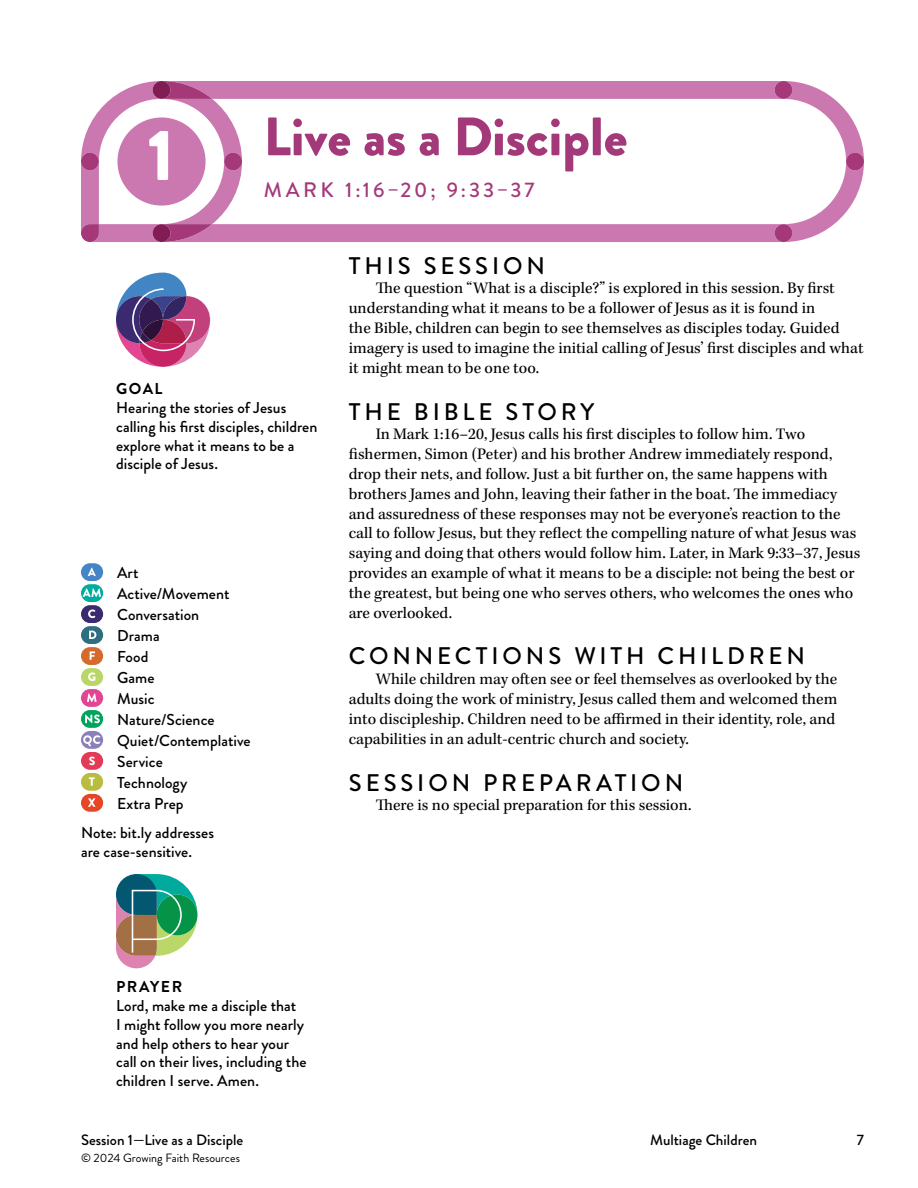
<style>
.page{position:relative;width:918px;height:1188px;background:#fff}
.page>*{position:absolute;margin:0;border:0;box-sizing:border-box;transform-origin:0 0}
.t1{font:900 72px "Brandon Grotesque";color:#fff}
.t2{font:900 54px "Brandon Grotesque";color:#a4397a}
.t3{font:500 24px "Brandon Grotesque";letter-spacing:.16em;color:#000}
.t4{font:500 21px "Brandon Grotesque";letter-spacing:.14em;color:#a4397a}
.t5{font:16.5px/19.8px "Kepler Std";color:#000}
.t6{font:500 15.75px/21px "Brandon Grotesque";color:#000}
.t7{font:700 15.75px "Brandon Grotesque";letter-spacing:.095em;color:#000}
.t8{font:500 15px "Brandon Grotesque";color:#000}
.t9{font:12px "Brandon Grotesque";color:#000}
</style>
<div class="page">
<svg style="left:81px;top:81px;width:783px;height:161px"></svg>
<div style="left:153px;top:224px;width:17px;height:18px;background:#821c55;border-radius:50%"></div>
<div style="left:775px;top:224px;width:17px;height:18px;background:#a43878;border-radius:50%"></div>
<div style="left:117px;top:117px;width:89px;height:89px;background:#cc78b0;border-radius:50%"></div>
<div style="left:81px;top:563px;width:22px;height:18px;background:#4385c5;border-radius:9px"></div>
<svg style="left:88px;top:568px;width:8px;height:8px"></svg>
<div style="left:81px;top:584px;width:22px;height:18px;background:#00ab9f;border-radius:9px"></div>
<svg style="left:83px;top:588px;width:18px;height:9px"></svg>
<div style="left:81px;top:605px;width:22px;height:18px;background:#3c2a70;border-radius:9px"></div>
<svg style="left:88px;top:610px;width:7px;height:8px"></svg>
<div style="left:81px;top:626px;width:22px;height:18px;background:#306d81;border-radius:9px"></div>
<svg style="left:89px;top:631px;width:7px;height:8px"></svg>
<div style="left:81px;top:647px;width:22px;height:18px;background:#d56a2b;border-radius:9px"></div>
<svg style="left:90px;top:651px;width:5px;height:9px"></svg>
<div style="left:81px;top:668px;width:22px;height:18px;background:#b9d769;border-radius:9px"></div>
<svg style="left:88px;top:672px;width:7px;height:9px"></svg>
<div style="left:81px;top:689px;width:22px;height:18px;background:#e24692;border-radius:9px"></div>
<svg style="left:87px;top:693px;width:10px;height:9px"></svg>
<svg style="left:81px;top:710px;width:22px;height:18px"></svg>
<svg style="left:85px;top:715px;width:15px;height:8px"></svg>
<div style="left:81px;top:731px;width:22px;height:18px;background:#8c7fbc;border-radius:9px"></div>
<svg style="left:83px;top:735px;width:17px;height:11px"></svg>
<div style="left:81px;top:752px;width:22px;height:18px;background:#e33b57;border-radius:9px"></div>
<svg style="left:89px;top:757px;width:6px;height:8px"></svg>
<div style="left:81px;top:773px;width:22px;height:18px;background:#b9bc40;border-radius:9px"></div>
<svg style="left:89px;top:777px;width:6px;height:9px"></svg>
<div style="left:81px;top:794px;width:22px;height:18px;background:#e64625;border-radius:9px"></div>
<svg style="left:88px;top:798px;width:8px;height:9px"></svg>
<svg style="left:116px;top:874px;width:81px;height:94px"></svg>
<svg style="left:116px;top:273px;width:94px;height:94px"></svg>
<h1 class="t1" style="left:147px;top:104px;width:28px">1</h1>
<h2 class="t2" style="left:264px;top:98px;width:365px">Live as a Disciple</h2>
<p class="t4" style="left:264px;top:176px;width:272px">MARK 1:16–20; 9:33–37</p>
<p class="t7" style="left:116px;top:377px;width:48px">GOAL</p>
<p class="t6" style="left:116px;top:398px;width:203px;line-height:18.9px">Hearing the stories of Jesus calling his first disciples, children explore what it means to be a disciple of Jesus.</p>
<p class="t6" style="left:117px;top:562px;width:135px">Art<br>Active/Movement<br>Conversation<br>Drama<br>Food<br>Game<br>Music<br>Nature/Science<br>Quiet/Contemplative<br>Service<br>Technology<br>Extra Prep</p>
<p class="t6" style="left:81px;top:823px;width:135px;line-height:18.9px">Note: bit.ly addresses are case-sensitive.</p>
<h3 class="t3" style="left:349px;top:249px;width:198px">THIS SESSION</h3>
<p class="t5" style="left:349px;top:279px;width:516px;text-indent:27px">The question “What is a disciple?” is explored in this session. By first understanding what it means to be a follower of Jesus as it is found in<br>the Bible, children can begin to see themselves as disciples today. Guided imagery is used to imagine the initial calling of Jesus’ first disciples and what it might mean to be one too.</p>
<h3 class="t3" style="left:349px;top:395px;width:247px">THE BIBLE STORY</h3>
<p class="t5" style="left:349px;top:425px;width:513px;text-indent:27px">In Mark 1:16–20, Jesus calls his first disciples to follow him. Two fishermen, Simon (Peter) and his brother Andrew immediately respond, drop their nets, and follow. Just a bit further on, the same happens with brothers James and John, leaving their father in the boat. The immediacy and assuredness of these responses may not be everyone’s reaction to the call to follow Jesus, but they reflect the compelling nature of what Jesus was saying and doing that others would follow him. Later, in Mark 9:33–37, Jesus provides an example of what it means to be a disciple: not being the best or the greatest, but being one who serves others, who welcomes the ones who are overlooked.</p>
<h3 class="t3" style="left:349px;top:640px;width:458px">CONNECTIONS WITH CHILDREN</h3>
<p class="t5" style="left:349px;top:670px;width:490px;text-align:justify;text-indent:27px">While children may often see or feel themselves as overlooked by the adults doing the work of ministry, Jesus called them and welcomed them into discipleship. Children need to be affirmed in their identity, role, and capabilities in an adult-centric church and society.</p>
<h3 class="t3" style="left:349px;top:766px;width:336px">SESSION PREPARATION</h3>
<p class="t5" style="left:376px;top:796px;width:317px">There is no special preparation for this session.</p>
<p class="t7" style="left:116px;top:975px;width:67px">PRAYER</p>
<p class="t6" style="left:116px;top:996px;width:192px;line-height:18.9px">Lord, make me a disciple that<br>I might follow you more nearly and help others to hear your call on their lives, including the children I serve. Amen.</p>
<p class="t8" style="left:81px;top:1129px;width:164px">Session 1—Live as a Disciple</p>
<p class="t8" style="left:650px;top:1129px;width:108px">Multiage Children</p>
<p class="t9" style="left:81px;top:1150px;width:160px">© 2024 Growing Faith Resources</p>
<p class="t8" style="left:857px;top:1129px;width:9px">7</p>
</div>
